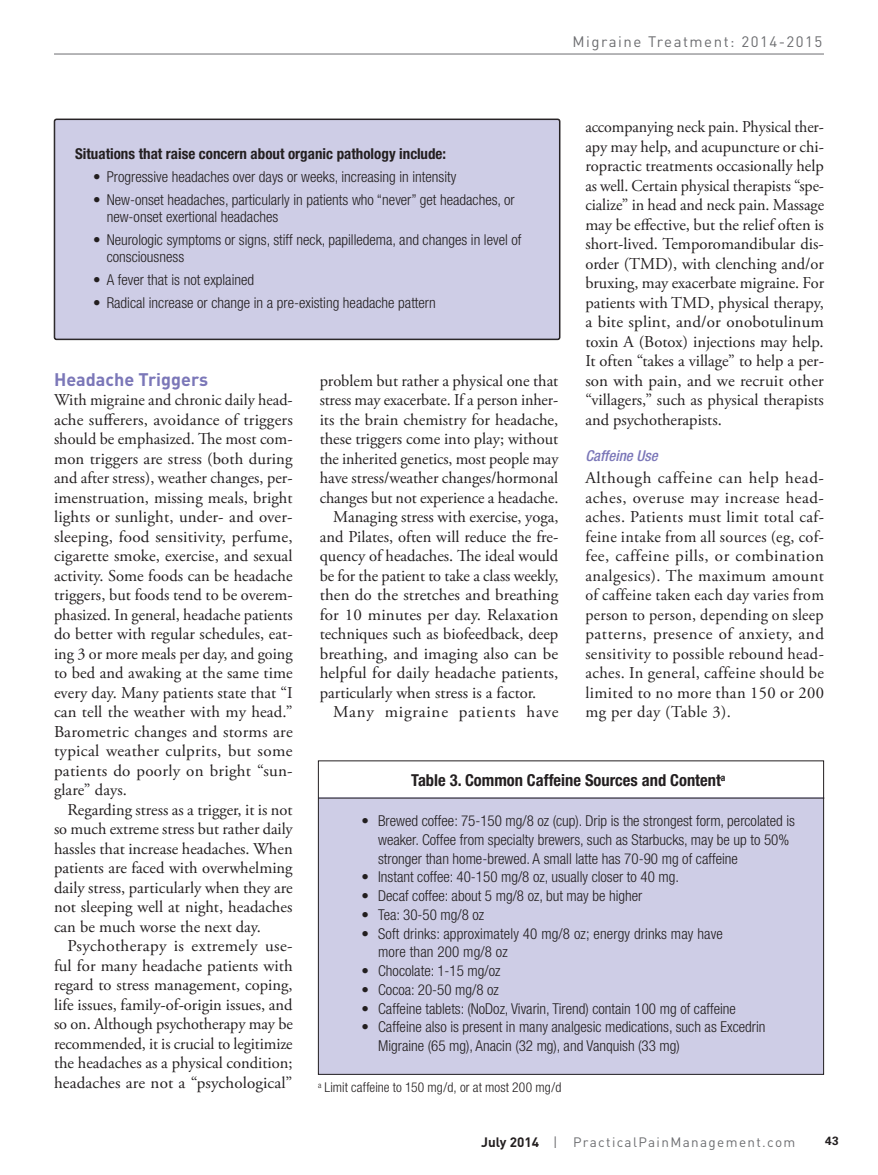
<style>
.page{position:relative;width:878px;height:1175px;background:#fff}
.page>*{position:absolute;margin:0;border:0;box-sizing:border-box;transform-origin:0 0}
.X_PPM_SUBHEAD{font:700 18px "DIN";color:#7b77b8}
.X_PPM_Body_Copy_Inde{font:16.5px/19.5px "Adobe Garamond Pro";color:#231f20;text-align:justify}
.X_PPM_Body_Copy_No_I{font:16.5px/19.5px "Adobe Garamond Pro";letter-spacing:.02em;color:#231f20;text-align:justify}
.X_PPM_Table_Heading{font:700 condensed 16.5px "Helvetica Neue";color:#231f20}
.X_PPM_Body_Copy_Inde-2{font:16.5px "Adobe Garamond Pro";letter-spacing:.045em;color:#231f20}
.t1{font:300 condensed 15px/18.8px "Helvetica Neue";color:#231f20}
.PPM_Table_Body_Helv{font:700 condensed 15px "Helvetica Neue";color:#231f20}
.t2{font:15px "DIN";letter-spacing:.1em;color:#6c6d70}
.X_PPM_SECOND_SUBHEAD{font:italic 500 condensed 15px "Helvetica Neue";color:#7b77b8}
.PPM_Figure__Table_1{font:300 condensed 13.5px "Helvetica Neue";letter-spacing:.005em;color:#231f20}
.t3{font:13.5px "DIN";letter-spacing:.1em;color:#6c6d70}
.t4{font:700 12px "Univers";color:#231f20}
.s1{font-weight:700;color:#231f20}
</style>
<div class="page">
<hr style="left:54px;top:54px;width:770px;height:1px;background:#6c6d70">
<div style="left:54px;top:119px;width:505px;height:220px;background:#cecde6;border-radius:2px"></div>
<div style="left:55px;top:119px;width:504px;height:220px;border:1px solid #231f20;border-radius:2px"></div>
<div style="left:318px;top:797px;width:506px;height:277px;background:#cecde6"></div>
<div style="left:318px;top:760px;width:506px;height:314px;border:1px solid #231f20"></div>
<hr style="left:318px;top:797px;width:506px;height:1px;background:#231f20">
<p class="t2" style="left:572px;top:32px;width:251px">Migraine Treatment: 2014-2015</p>
<p class="X_PPM_Body_Copy_Inde" style="left:585px;top:118px;width:240px">accompanying neck pain. Physical ther&shy;apy may help, and acupuncture or chi&shy;ropractic treatments occasionally help as well. Certain physical therapists “spe&shy;cialize” in head and neck pain. Massage may be effective, but the relief often is short-lived. Temporomandibular dis&shy;order (TMD), with clenching and/or bruxing, may exacerbate migraine. For patients with TMD, physical therapy, a bite splint, and/or onobotulinum toxin A (Botox) injections may help.<br>It often “takes a village” to help a per&shy;son with pain, and we recruit other “villagers,” such as physical therapists and psychotherapists.</p>
<p class="X_PPM_SECOND_SUBHEAD" style="left:585px;top:446px;width:74px">Caffeine Use</p>
<p class="X_PPM_Body_Copy_No_I" style="left:585px;top:469px;width:240px">Although caffeine can help head&shy;aches, overuse may increase head&shy;aches. Patients must limit total caf&shy;feine intake from all sources (eg, cof&shy;fee, caffeine pills, or combination analgesics). The maximum amount of caffeine taken each day varies from person to person, depending on sleep patterns, presence of anxiety, and sensitivity to possible rebound head&shy;aches. In general, caffeine should be limited to no more than 150 or 200 mg per day (Table 3).</p>
<p class="PPM_Table_Body_Helv" style="left:75px;top:144px;width:372px">Situations that raise concern about organic pathology include:</p>
<p class="t1" style="left:93px;top:167px;width:365px">• Progressive headaches over days or weeks, increasing in intensity</p>
<p class="t1" style="left:107px;top:192px;width:409px;line-height:16.5px;text-indent:-14px">• New-onset headaches, particularly in patients who “never” get headaches, or new-onset exertional headaches</p>
<p class="t1" style="left:107px;top:231px;width:416px;line-height:16.5px;text-indent:-14px">• Neurologic symptoms or signs, stiff neck, papilledema, and changes in level of consciousness</p>
<p class="t1" style="left:93px;top:270px;width:162px">• A fever that is not explained</p>
<p class="t1" style="left:93px;top:293px;width:344px">• Radical increase or change in a pre-existing headache pattern</p>
<p class="X_PPM_SUBHEAD" style="left:54px;top:367px;width:156px">Headache Triggers</p>
<p class="X_PPM_Body_Copy_No_I" style="left:54px;top:391px;width:240px">With migraine and chronic daily head&shy;ache sufferers, avoidance of triggers should be emphasized. The most com&shy;mon triggers are stress (both during and after stress), weather changes, per&shy;imenstruation, missing meals, bright lights or sunlight, under- and over&shy;sleeping, food sensitivity, perfume, cigarette smoke, exercise, and sexual activity. Some foods can be headache triggers, but foods tend to be overem&shy;phasized. In general, headache patients do better with regular schedules, eat&shy;ing 3 or more meals per day, and going to bed and awaking at the same time every day. Many patients state that “I can tell the weather with my head.” Barometric changes and storms are typical weather culprits, but some patients do poorly on bright “sun&shy;glare” days.</p>
<p class="X_PPM_Body_Copy_Inde" style="left:54px;top:800px;width:240px;text-indent:14px">Regarding stress as a trigger, it is not so much extreme stress but rather daily hassles that increase headaches. When patients are faced with overwhelming daily stress, particularly when they are not sleeping well at night, headaches can be much worse the next day.</p>
<p class="X_PPM_Body_Copy_Inde" style="left:54px;top:937px;width:240px;text-indent:14px">Psychotherapy is extremely use&shy;ful for many headache patients with regard to stress management, coping, life issues, family-of-origin issues, and so on. Although psychotherapy may be recommended, it is crucial to legitimize the headaches as a physical condition; headaches are not a “psychological”</p>
<p class="X_PPM_Body_Copy_Inde" style="left:320px;top:371px;width:240px">problem but rather a physical one that stress may exacerbate. If a person inher&shy;its the brain chemistry for headache, these triggers come into play; without the inherited genetics, most people may have stress/weather changes/hormonal changes but not experience a headache.</p>
<p class="X_PPM_Body_Copy_Inde" style="left:320px;top:508px;width:240px;text-indent:14px">Managing stress with exercise, yoga, and Pilates, often will reduce the fre&shy;quency of headaches. The ideal would be for the patient to take a class weekly, then do the stretches and breathing for 10 minutes per day. Relaxation techniques such as biofeedback, deep breathing, and imaging also can be helpful for daily headache patients, particularly when stress is a factor.</p>
<p class="X_PPM_Body_Copy_Inde-2" style="left:333px;top:702px;width:227px">Many migraine patients have</p>
<p class="X_PPM_Table_Heading" style="left:411px;top:770px;width:316px">Table 3. Common Caffeine Sources and Content<sup>a</sup></p>
<p class="t1" style="left:378px;top:811px;width:418px;text-indent:-16px">• Brewed coffee: 75-150 mg/8 oz (cup). Drip is the strongest form, percolated is weaker. Coffee from specialty brewers, such as Starbucks, may be up to 50% stronger than home-brewed. A small latte has 70-90 mg of caffeine</p>
<p class="t1" style="left:361px;top:867px;width:319px">• Instant coffee: 40-150 mg/8 oz, usually closer to 40 mg.</p>
<p class="t1" style="left:361px;top:886px;width:282px">• Decaf coffee: about 5 mg/8 oz, but may be higher</p>
<p class="t1" style="left:361px;top:905px;width:124px">• Tea: 30-50 mg/8 oz</p>
<p class="t1" style="left:378px;top:923px;width:346px;text-indent:-16px">• Soft drinks: approximately 40 mg/8 oz; energy drinks may have more than 200 mg/8 oz</p>
<p class="t1" style="left:361px;top:961px;width:140px">• Chocolate: 1-15 mg/oz</p>
<p class="t1" style="left:361px;top:980px;width:139px">• Cocoa: 20-50 mg/8 oz</p>
<p class="t1" style="left:361px;top:998px;width:376px">• Caffeine tablets: (NoDoz, Vivarin, Tirend) contain 100 mg of caffeine</p>
<p class="t1" style="left:378px;top:1017px;width:389px;text-indent:-16px">• Caffeine also is present in many analgesic medications, such as Excedrin<br>Migraine (65 mg), Anacin (32 mg), and Vanquish (33 mg)</p>
<p class="PPM_Figure__Table_1" style="left:318px;top:1079px;width:245px"><sup>a</sup> Limit caffeine to 150 mg/d, or at most 200 mg/d</p>
<p class="t3" style="left:481px;top:1133px;width:315px"><span class="s1">July 2014</span> | PracticalPainManagement.com</p>
<p class="t4" style="left:825px;top:1133px;width:15px">43</p>
</div>
